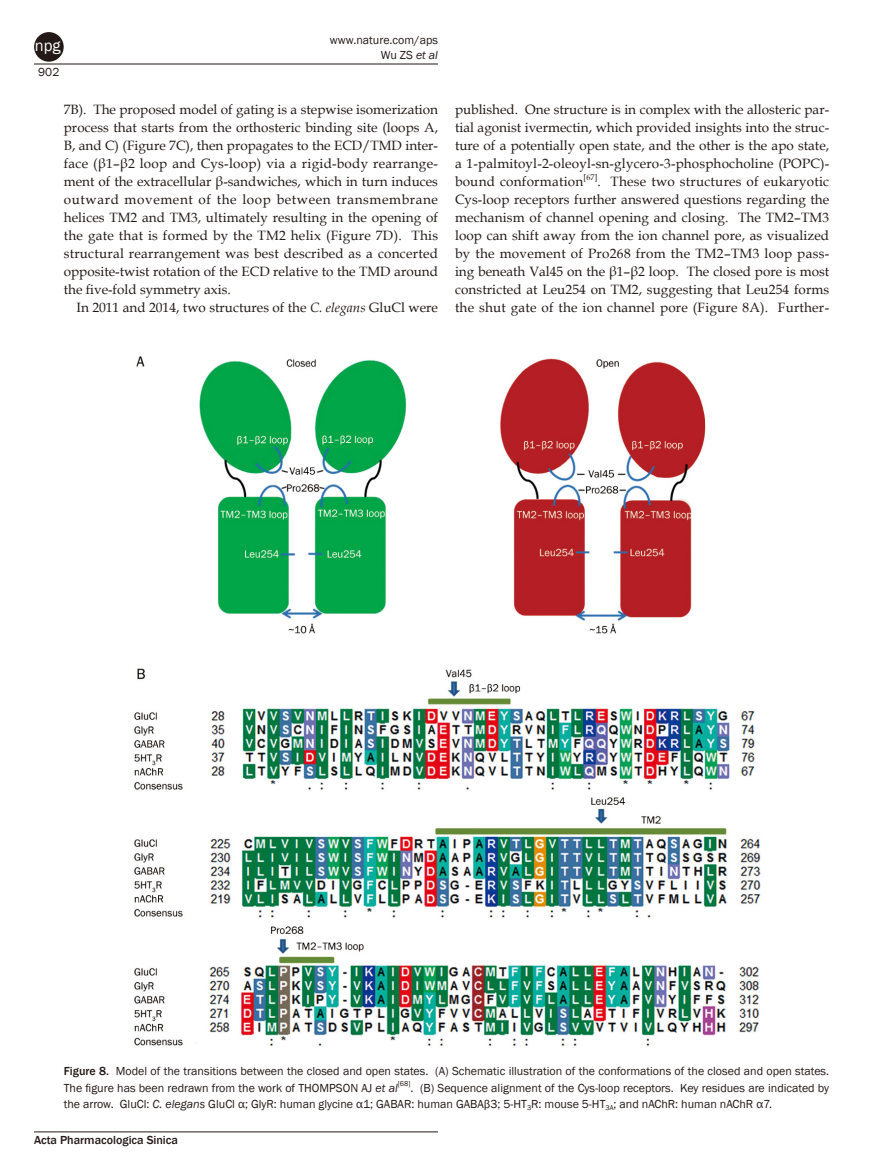
<style>
.page{position:relative;width:893px;height:1170px;background:#fff}
.page>*{position:absolute;margin:0;border:0;box-sizing:border-box;transform-origin:0 0}
.t1{font:16.5px "Franklin Gothic Book 2";color:#fff}
.英文正文{font:13.5px/18px "Book Antiqua";letter-spacing:.005em;color:#231916;text-align:justify}
.英文正文-2{font:13.5px "Book Antiqua 2";color:#231916}
.图表注{font:12px/16.5px "Franklin Gothic";color:#231916;text-align:justify}
.t2{font:12px/15px "Franklin Gothic Book 2";color:#231916;text-align:right}
.t3{font:500 12px "Franklin Gothic";color:#231916}
.s1{font-family:"Franklin Gothic";font-style:italic}
.s2{font-family:"Book Antiqua 2"}
.s3{font-family:"Book Antiqua";font-style:italic}
.s4{font-family:"Book Antiqua"}
.s5{font-weight:500}
.s6{font-style:italic}
</style>
<div class="page">
<hr style="left:34px;top:64px;width:404px;height:1px;background:#231916">
<hr style="left:34px;top:1131px;width:404px;height:1px;background:#231916">
<div style="left:34px;top:32px;width:30px;height:30px;background:#231916;border-radius:50%"></div>
<img style="left:134px;top:356px;width:628px;height:690px">
<p class="t1" style="left:35px;top:35px;width:27px">npg</p>
<p class="t2" style="left:38px;top:65px;width:23px">902</p>
<p class="t2" style="left:330px;top:32px;width:110px">www.nature.com/aps<br>Wu ZS <span class="s1">et al</span></p>
<p class="英文正文" style="left:64px;top:100px;width:376px">7B). The proposed model of gating is a stepwise isomerization process that starts from the orthosteric binding site (loops A, B, and C) (Figure 7C), then propagates to the ECD/TMD inter&shy;<span class="s2">face (β1–β2 loop and Cys-loop) via a rigid-body rearrange&shy;ment of the extracellular β-sandwiches, which in turn induces </span>outward movement of the loop between transmembrane helices TM2 and TM3, ultimately resulting in the opening of the gate that is formed by the TM2 helix (Figure 7D). This structural rearrangement was best described as a concerted opposite-twist rotation of the ECD relative to the TMD around <span class="s2">the five-fold symmetry axis.</span></p>
<p class="英文正文-2" style="left:77px;top:297px;width:363px">In 2011 and 2014, two structures of the <span class="s3">C. elegans</span> <span class="s4">GluCl were</span></p>
<p class="英文正文" style="left:455px;top:100px;width:376px">published. One structure is in complex with the allosteric par&shy;tial agonist ivermectin, which provided insights into the struc&shy;ture of a potentially open state, and the other is the apo state, a 1-palmitoyl-2-oleoyl-sn-glycero-3-phosphocholine (POPC)- bound conformation<sup>[67]</sup>. These two structures of eukaryotic Cys-loop receptors further answered questions regarding the mechanism of channel opening and closing. The TM2–TM3 loop can shift away from the ion channel pore, as visualized by the movement of Pro268 from the TM2–TM3 loop pass&shy;<span class="s2">ing beneath Val45 on the β1–β2 loop. The closed pore is most </span>constricted at Leu254 on TM2, suggesting that Leu254 forms the shut gate of the ion channel pore (Figure 8A). Further-</p>
<p class="图表注" style="left:64px;top:1063px;width:767px"><span class="s5">Figure 8.</span> Model of the transitions between the closed and open states. (A) Schematic illustration of the conformations of the closed and open states.<br>The figure has been redrawn from the work of THOMPSON AJ <span class="s6">et al</span><sup>[68]</sup>. (B) Sequence alignment of the Cys-loop receptors. Key residues are indicated by the arrow. GluCl: <span class="s6">C. elegans</span> GluCl α; GlyR: human glycine α1; GABAR: human GABAβ3; 5-HT<sub>3</sub>R: mouse 5-HT<sub>3A</sub>; and nAChR: human nAChR α7.</p>
<p class="t3" style="left:34px;top:1132px;width:145px">Acta Pharmacologica Sinica</p>
</div>
